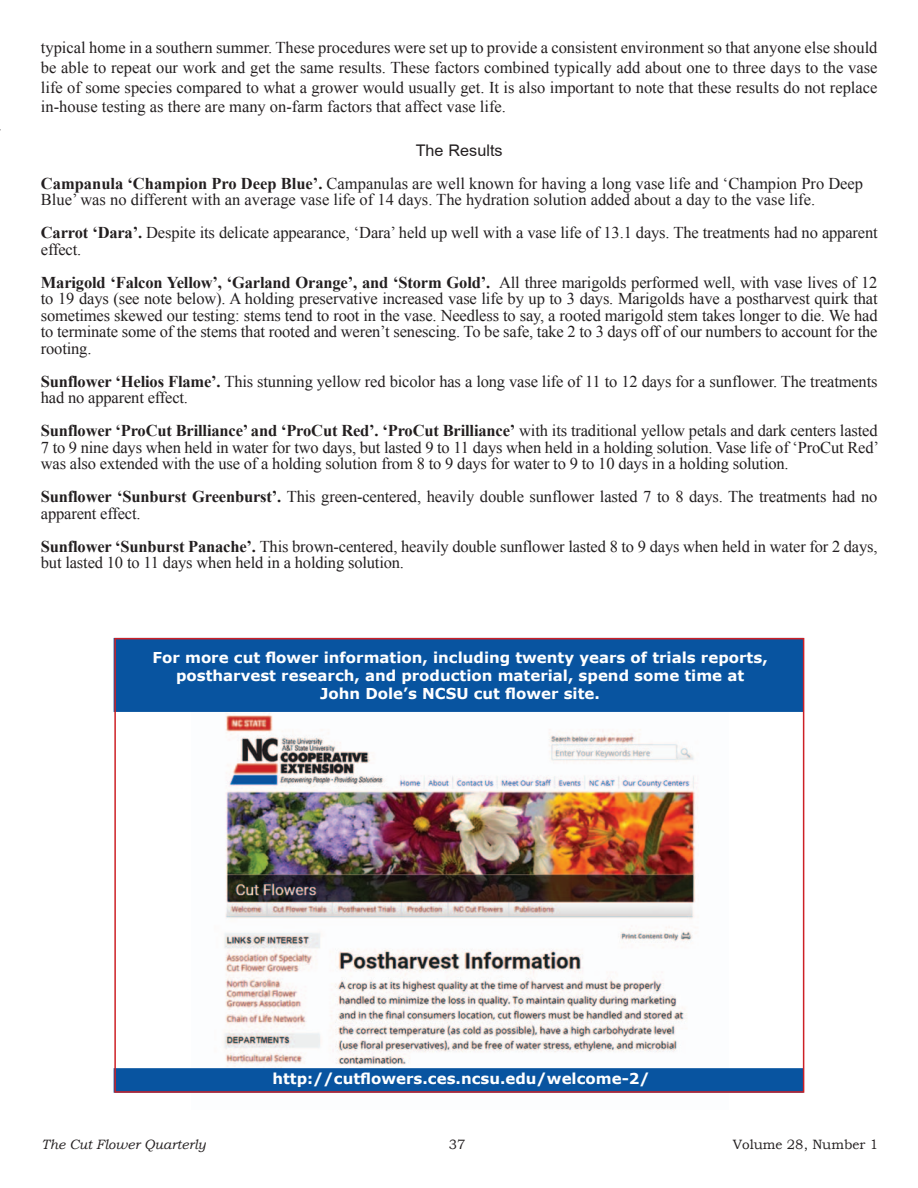
<style>
.page{position:relative;width:918px;height:1188px;background:#fff}
.page>*{position:absolute;margin:0;border:0;box-sizing:border-box;transform-origin:0 0}
.t1{font:18px "Miriam";color:#231f20}
.t2{font:16.5px/16.5px "Times New Roman";letter-spacing:-.01em;color:#231f20}
.t3{font:700 15px/18px "Verdana";color:#fff;text-align:center}
.t4{font:italic 13.5px "Bookman Old Style";color:#231f20}
.t5{font:13.5px "Bookman Old Style";color:#231f20}
.s1{font-weight:700}
</style>
<div class="page">
<img style="left:224px;top:713px;width:473px;height:355px">
<div style="left:114px;top:638px;width:690px;height:74px;background:#0854a0;border:3px solid #0854a0"></div>
<div style="left:114px;top:1068px;width:690px;height:25px;background:#0854a0;border:3px solid #0854a0"></div>
<div style="left:114px;top:638px;width:690px;height:455px;border:2px solid #cd2026"></div>
<p class="t2" style="left:41px;top:37px;width:838px;line-height:19.8px;text-align:justify">typical home in a southern summer. These procedures were set up to provide a consistent environment so that anyone else should be able to repeat our work and get the same results. These factors combined typically add about one to three days to the vase life of some species compared to what a grower would usually get. It is also important to note that these results do not replace in-house testing as there are many on-farm factors that affect vase life.</p>
<p class="t1" style="left:416px;top:142px;width:88px">The Results</p>
<p class="t2" style="left:41px;top:175px;width:824px"><span class="s1">Campanula ‘Champion Pro Deep Blue’.</span> Campanulas are well known for having a long vase life and ‘Champion Pro Deep<br>Blue’ was no different with an average vase life of 14 days. The hydration solution added about a day to the vase life.</p>
<p class="t2" style="left:41px;top:224px;width:838px"><span class="s1">Carrot ‘Dara’.</span> Despite its delicate appearance, ‘Dara’ held up well with a vase life of 13.1 days. The treatments had no apparent effect.</p>
<p class="t2" style="left:41px;top:274px;width:838px;text-align:justify"><span class="s1">Marigold ‘Falcon Yellow’, ‘Garland Orange’, and ‘Storm Gold’.</span> All three marigolds performed well, with vase lives of 12 to 19 days (see note below). A holding preservative increased vase life by up to 3 days. Marigolds have a postharvest quirk that sometimes skewed our testing: stems tend to root in the vase. Needless to say, a rooted marigold stem takes longer to die. We had to terminate some of the stems that rooted and weren’t senescing. To be safe, take 2 to 3 days off of our numbers to account for the rooting.</p>
<p class="t2" style="left:41px;top:373px;width:838px"><span class="s1">Sunflower ‘Helios Flame’.</span> This stunning yellow red bicolor has a long vase life of 11 to 12 days for a sunflower. The treatments had no apparent effect.</p>
<p class="t2" style="left:41px;top:422px;width:840px;text-align:justify"><span class="s1">Sunflower ‘ProCut Brilliance’ and ‘ProCut Red’. ‘ProCut Brilliance’</span> with its traditional yellow petals and dark centers lasted 7 to 9 nine days when held in water for two days, but lasted 9 to 11 days when held in a holding solution. Vase life of ‘ProCut Red’ was also extended with the use of a holding solution from 8 to 9 days for water to 9 to 10 days in a holding solution.</p>
<p class="t2" style="left:41px;top:488px;width:838px"><span class="s1">Sunflower ‘Sunburst Greenburst’.</span> This green-centered, heavily double sunflower lasted 7 to 8 days. The treatments had no apparent effect.</p>
<p class="t2" style="left:41px;top:538px;width:838px"><span class="s1">Sunflower ‘Sunburst Panache’.</span> This brown-centered, heavily double sunflower lasted 8 to 9 days when held in water for 2 days, but lasted 10 to 11 days when held in a holding solution.</p>
<p class="t3" style="left:153px;top:648px;width:617px">For more cut flower information, including twenty years of trials reports, postharvest research, and production material, spend some time at<br>John Dole’s NCSU cut flower site.</p>
<p class="t3" style="left:272px;top:1069px;width:379px">http://cutflowers.ces.ncsu.edu/welcome-2/</p>
<p class="t4" style="left:42px;top:1135px;width:166px">The Cut Flower Quarterly</p>
<p class="t5" style="left:449px;top:1136px;width:18px">37</p>
<p class="t5" style="left:733px;top:1136px;width:147px">Volume 28, Number 1</p>
</div>
